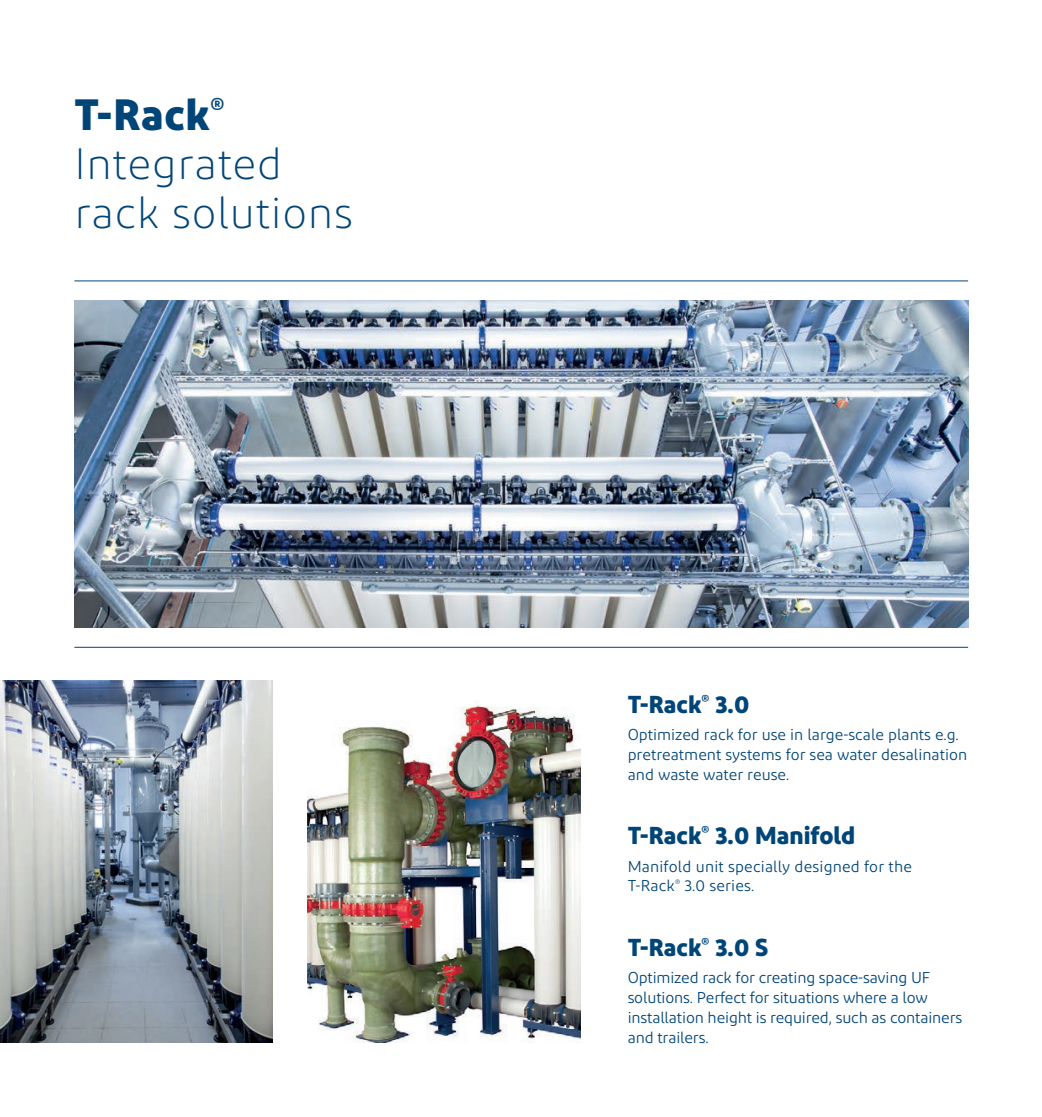
<style>
.page{position:relative;width:1042px;height:1117px;background:#fff}
.page>*{position:absolute;margin:0;border:0;box-sizing:border-box;transform-origin:0 0}
.t1{font:300 43.75px/49px "Diodrum";letter-spacing:.015em;color:#004577}
.t2{font:700 24.5px "Diodrum";color:#004577}
.t3{font:15.75px/19.6px "Diodrum";letter-spacing:-.01em;color:#004577}
.t4{font:15.75px/19.6px "Diodrum";letter-spacing:.01em;color:#004577}
.s1{font-weight:700}
</style>
<div class="page">
<img style="left:74px;top:300px;width:894px;height:327px">
<hr style="left:74px;top:280px;width:894px;height:1px;background:#004577">
<hr style="left:74px;top:646px;width:894px;height:1px;background:#004577">
<img style="left:0;top:680px;width:273px;height:362px">
<img style="left:308px;top:704px;width:272px;height:338px">
<h1 class="t1" style="left:74px;top:90px;width:280px"><span class="s1">T-Rack</span><sup>®<br></sup>Integrated rack solutions</h1>
<h2 class="t2" style="left:628px;top:687px;width:123px">T-Rack<sup>®</sup> 3.0</h2>
<p class="t3" style="left:628px;top:724px;width:341px">Optimized rack for use in large-scale plants e.g. pretreatment systems for sea water desalination and waste water reuse.</p>
<h2 class="t2" style="left:628px;top:819px;width:229px">T-Rack<sup>®</sup> 3.0 Manifold</h2>
<p class="t4" style="left:628px;top:856px;width:286px">Manifold unit specially designed for the<br>T-Rack<sup>®</sup> 3.0 series.</p>
<h2 class="t2" style="left:628px;top:930px;width:142px">T-Rack<sup>®</sup> 3.0 S</h2>
<p class="t3" style="left:628px;top:967px;width:336px">Optimized rack for creating space-saving UF solutions. Perfect for situations where a low installation height is required, such as containers and trailers.</p>
</div>
